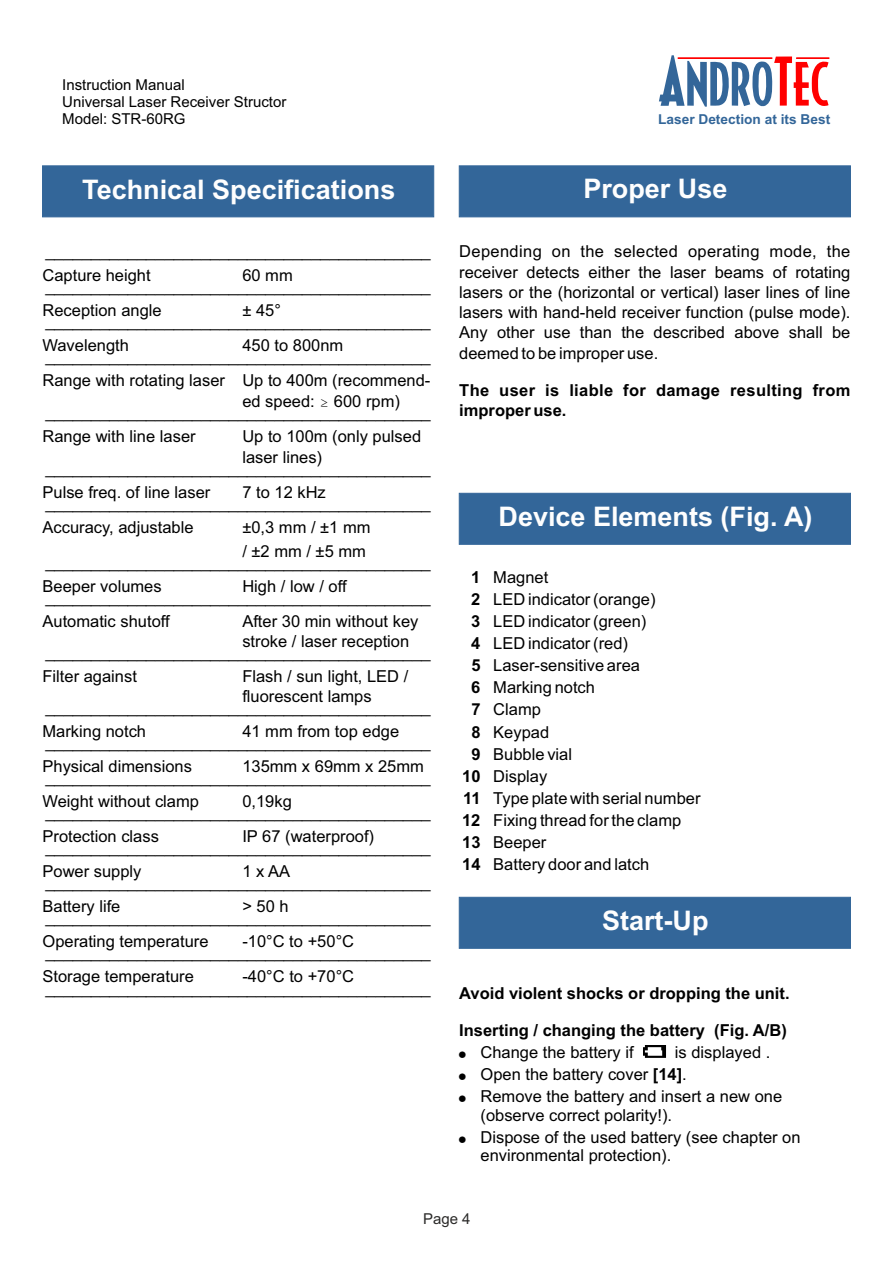
<style>
.page{position:relative;width:893px;height:1263px;background:#fff}
.page>*{position:absolute;margin:0;border:0;box-sizing:border-box;transform-origin:0 0}
.t1{font:700 27px "Arial";color:#fefefe}
.t2{font:16.5px/20.2px "Arial";color:#000}
.t3{font:700 16.5px "Arial";color:#000}
.t4{font:700 16.5px/20.2px "Arial";letter-spacing:.02em;color:#000}
.t5{font:15px/16.8px "Arial";color:#000}
.t6{font:15px "Arial";color:#2b2a29}
.t7{font:700 13.65px "Arial";color:#369}
.s1{font-family:"WP Math A"}
.s2{font-weight:700}
</style>
<div class="page">
<svg style="left:659px;top:55px;width:170px;height:52px"></svg>
<div style="left:42px;top:166px;width:392px;height:51px;background:#369"></div>
<div style="left:459px;top:166px;width:392px;height:51px;background:#369"></div>
<div style="left:459px;top:493px;width:392px;height:52px;background:#369"></div>
<div style="left:459px;top:897px;width:392px;height:52px;background:#369"></div>
<img style="left:644px;top:1046px;width:22px;height:12px">
<p class="t5" style="left:62px;top:78px;width:226px">Instruction Manual<br>Universal Laser Receiver Structor<br>Model: STR-60RG</p>
<h1 class="t1" style="left:82px;top:179px;width:315px">Technical Specifications</h1>
<p class="t2" style="left:45px;top:243px;width:387px">__________________________________________</p>
<p class="t2" style="left:43px;top:267px;width:110px">Capture height</p>
<p class="t2" style="left:242px;top:267px;width:52px">60 mm</p>
<p class="t2" style="left:45px;top:278px;width:387px">__________________________________________</p>
<p class="t2" style="left:43px;top:302px;width:121px">Reception angle</p>
<p class="t2" style="left:242px;top:302px;width:40px">± 45°</p>
<p class="t2" style="left:45px;top:313px;width:387px">__________________________________________</p>
<p class="t2" style="left:43px;top:337px;width:88px">Wavelength</p>
<p class="t2" style="left:242px;top:337px;width:102px">450 to 800nm</p>
<p class="t2" style="left:45px;top:348px;width:387px">__________________________________________</p>
<p class="t2" style="left:242px;top:372px;width:189px;text-indent:-200px">Range with rotating laser Up to 400m (recommend&shy;ed speed: <span class="s1">$</span> 600 rpm)</p>
<p class="t2" style="left:43px;top:402px;width:390px;line-height:24px">__________________________________________<br>Range with line laser</p>
<p class="t2" style="left:242px;top:428px;width:180px">Up to 100m (only pulsed laser lines)</p>
<p class="t2" style="left:45px;top:459px;width:387px">__________________________________________</p>
<p class="t2" style="left:43px;top:483px;width:169px">Pulse freq. of line laser</p>
<p class="t2" style="left:242px;top:483px;width:85px">7 to 12 kHz</p>
<p class="t2" style="left:45px;top:494px;width:387px">__________________________________________</p>
<p class="t2" style="left:43px;top:518px;width:153px">Accuracy, adjustable</p>
<p class="t2" style="left:242px;top:518px;width:130px">±0,3 mm / ±1 mm</p>
<p class="t2" style="left:242px;top:542px;width:125px">/ ±2 mm / ±5 mm</p>
<p class="t2" style="left:45px;top:546px;width:387px;line-height:35px">__________________________________________ __________________________________________</p>
<p class="t2" style="left:43px;top:577px;width:121px">Beeper volumes</p>
<p class="t2" style="left:242px;top:577px;width:106px">High / low / off</p>
<p class="t2" style="left:43px;top:612px;width:129px">Automatic shutoff</p>
<p class="t2" style="left:242px;top:612px;width:178px">After 30 min without key stroke / laser reception</p>
<p class="t2" style="left:45px;top:643px;width:387px">__________________________________________</p>
<p class="t2" style="left:43px;top:667px;width:96px">Filter against</p>
<p class="t2" style="left:242px;top:667px;width:167px">Flash / sun light, LED / fluorescent lamps</p>
<p class="t2" style="left:45px;top:699px;width:387px">__________________________________________</p>
<p class="t2" style="left:43px;top:723px;width:105px">Marking notch</p>
<p class="t2" style="left:242px;top:723px;width:158px">41 mm from top edge</p>
<p class="t2" style="left:45px;top:734px;width:387px">__________________________________________</p>
<p class="t2" style="left:43px;top:758px;width:151px">Physical dimensions</p>
<p class="t2" style="left:242px;top:758px;width:183px">135mm x 69mm x 25mm</p>
<p class="t2" style="left:45px;top:769px;width:387px">__________________________________________</p>
<p class="t2" style="left:43px;top:793px;width:158px">Weight without clamp</p>
<p class="t2" style="left:242px;top:793px;width:51px">0,19kg</p>
<p class="t2" style="left:45px;top:804px;width:387px">__________________________________________</p>
<p class="t2" style="left:43px;top:828px;width:118px">Protection class</p>
<p class="t2" style="left:242px;top:828px;width:133px">IP 67 (waterproof)</p>
<p class="t2" style="left:43px;top:837px;width:390px;line-height:24px">__________________________________________<br>Power supply</p>
<p class="t2" style="left:242px;top:863px;width:49px">1 x AA</p>
<p class="t2" style="left:43px;top:872px;width:390px;line-height:24px">__________________________________________<br>Battery life</p>
<p class="t2" style="left:242px;top:898px;width:48px">&gt; 50 h</p>
<p class="t2" style="left:45px;top:909px;width:387px">__________________________________________</p>
<p class="t2" style="left:43px;top:933px;width:167px">Operating temperature</p>
<p class="t2" style="left:242px;top:933px;width:113px">-10°C to +50°C</p>
<p class="t2" style="left:45px;top:944px;width:387px">__________________________________________</p>
<p class="t2" style="left:43px;top:968px;width:153px">Storage temperature</p>
<p class="t2" style="left:242px;top:968px;width:113px">-40°C to +70°C</p>
<p class="t2" style="left:45px;top:979px;width:387px">__________________________________________</p>
<p class="t7" style="left:658px;top:114px;width:174px">Laser Detection at its Best</p>
<h1 class="t1" style="left:583px;top:179px;width:146px">Proper Use</h1>
<p class="t2" style="left:459px;top:243px;width:393px;text-align:justify">Depending on the selected operating mode, the receiver detects either the laser beams of rotating lasers or the (horizontal or vertical) laser lines of line lasers with hand-held receiver function (pulse mode).<br>Any other use than the described above shall be deemed to be improper use.</p>
<p class="t4" style="left:459px;top:381px;width:393px">The user is liable for damage resulting from improper use.</p>
<h1 class="t1" style="left:498px;top:506px;width:316px">Device Elements (Fig. A)</h1>
<p class="t2" style="left:471px;top:567px;width:186px;line-height:22px"><span class="s2">1</span> Magnet<br><span class="s2">2</span> LED indicator (orange)<br><span class="s2">3</span> LED indicator (green)<br><span class="s2">4</span> LED indicator (red)</p>
<p class="t2" style="left:471px;top:679px;width:125px"><span class="s2">6</span> Marking notch</p>
<p class="t2" style="left:471px;top:657px;width:170px"><span class="s2">5</span> Laser-sensitive area</p>
<p class="t2" style="left:471px;top:701px;width:71px"><span class="s2">7</span> Clamp</p>
<p class="t2" style="left:462px;top:744px;width:111px;line-height:22px;text-indent:9px"><span class="s2">9</span> Bubble vial<br><span class="s2">10</span> Display</p>
<p class="t2" style="left:471px;top:723px;width:79px"><span class="s2">8</span> Keypad</p>
<p class="t2" style="left:462px;top:788px;width:240px;line-height:22px"><span class="s2">11</span> Type plate with serial number<br><span class="s2">12</span> Fixing thread for the clamp</p>
<p class="t2" style="left:462px;top:834px;width:86px"><span class="s2">13</span> Beeper</p>
<p class="t2" style="left:462px;top:856px;width:189px"><span class="s2">14</span> Battery door and latch</p>
<h1 class="t1" style="left:602px;top:910px;width:108px">Start-Up</h1>
<p class="t3" style="left:459px;top:987px;width:332px">Avoid violent shocks or dropping the unit.</p>
<p class="t3" style="left:459px;top:1024px;width:329px">Inserting / changing the battery (Fig. A/B)</p>
<p class="t2" style="left:480px;top:1044px;width:155px">Change the battery if</p>
<p class="t2" style="left:675px;top:1044px;width:97px">is displayed .</p>
<p class="t2" style="left:480px;top:1066px;width:208px">Open the battery cover <span class="s2">[14]</span>.</p>
<p class="t2" style="left:480px;top:1089px;width:303px;line-height:18.5px">Remove the battery and insert a new one (observe correct polarity!).</p>
<p class="t2" style="left:480px;top:1129px;width:322px;line-height:18.5px">Dispose of the used battery (see chapter on environmental protection).</p>
<p class="t6" style="left:423px;top:1213px;width:49px">Page 4</p>
</div>
